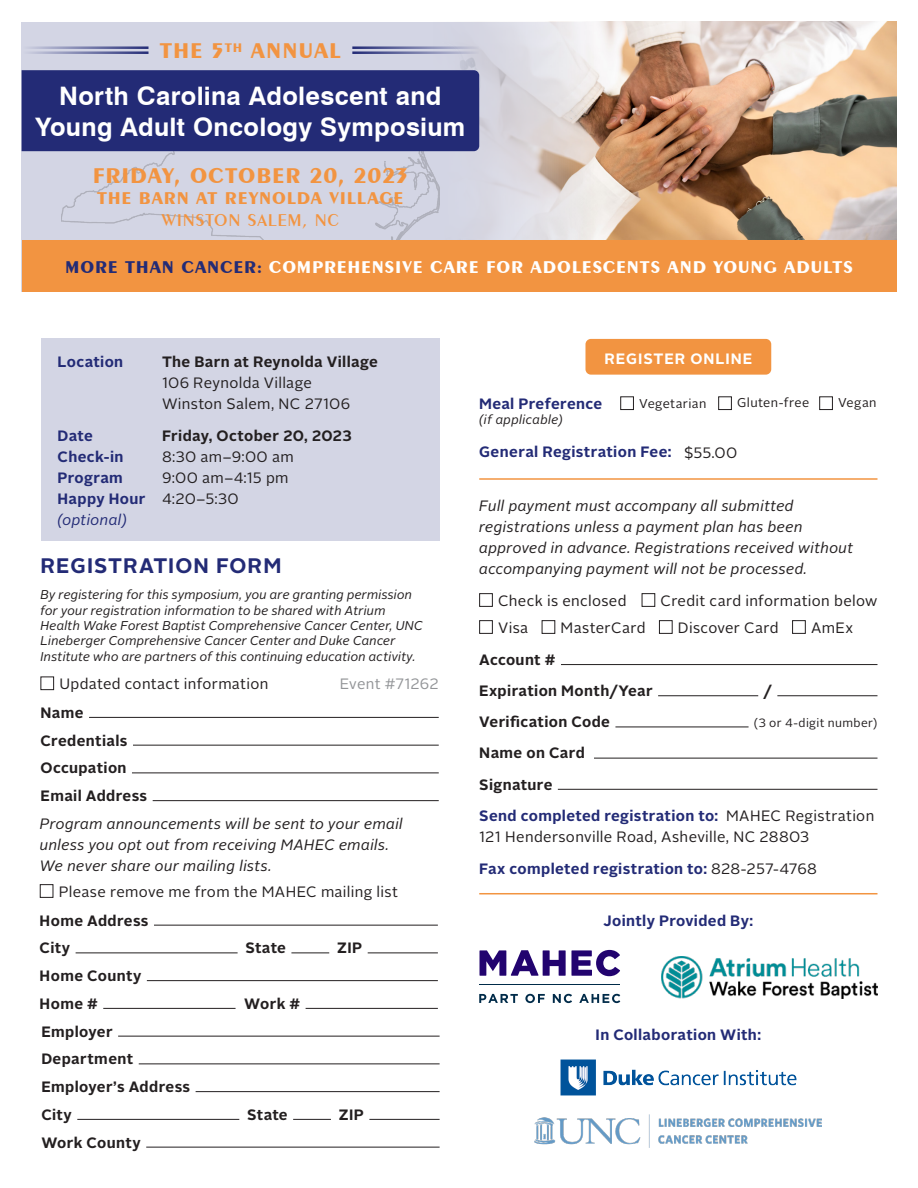
<style>
.page{position:relative;width:918px;height:1188px;background:#fff}
.page>*{position:absolute;margin:0;border:0;box-sizing:border-box;transform-origin:0 0}
.t1{font:700 25.5px/30.6px "Swiss 721 BT";letter-spacing:.01em;color:#fff;text-align:center}
.t2{font:700 22.5px "Exotic 350 BT";letter-spacing:.04em;color:#f29441}
.Heading{font:700 21px "Alright Sans";letter-spacing:.05em;color:#232b76}
.t3{font:700 18px "Exotic 350 BT";letter-spacing:.045em;color:#fff}
.t4{font:700 18px "Exotic 350 BT";letter-spacing:.045em;color:#f29441}
.t5{font:600 18px "Exotic 350 BT";letter-spacing:.045em;color:#f29441}
.Paragraph{font:15px/21px "Alright Sans";letter-spacing:.02em;color:#231f20}
.Paragraph-2{font:italic 15px/21px "Alright Sans";letter-spacing:.02em;color:#231f20}
.Paragraph-3{font:700 15px "Alright Sans";letter-spacing:.025em;color:#231f20}
.Paragraph-4{font:700 15px/21px "Alright Sans";letter-spacing:.025em;color:#232b76}
.Small_Content{font:700 15px "Alright Sans";letter-spacing:.025em;color:#232b76}
.t6{font:700 15px "Alright Sans";letter-spacing:.065em;color:#fff}
.Paragraph-5{font:15px "Alright Sans";letter-spacing:.01em;color:#939598}
.Paragraph-6{font:italic 12.75px/15.3px "Alright Sans";letter-spacing:.01em;color:#231f20}
.Small_Content-2{font:12.75px "Alright Sans";letter-spacing:.03em;color:#231f20}
.Small_Content-3{font:italic 12.75px "Alright Sans";letter-spacing:.025em;color:#231f20}
.t7{font:12px "Alright Sans";letter-spacing:.03em;color:#231f20}
.s1{color:#232b76}
.s2{font-weight:400;font-style:italic}
.s3{font-weight:700}
.s4{font-weight:700;color:#232b76}
.s5{font-weight:400;color:#231f20}
</style>
<div class="page">
<div style="left:41px;top:339px;width:399px;height:202px;background:#d3d5e4"></div>
<div style="left:585px;top:339px;width:186px;height:36px;background:#f29441;border-radius:5px"></div>
<hr style="left:89px;top:717px;width:350px;height:1px;background:#231f20">
<hr style="left:133px;top:745px;width:306px;height:1px;background:#231f20">
<hr style="left:132px;top:773px;width:307px;height:1px;background:#231f20">
<hr style="left:153px;top:800px;width:286px;height:1px;background:#231f20">
<div style="left:40px;top:677px;width:14px;height:13px;border:1px solid #231f20"></div>
<hr style="left:154px;top:925px;width:284px;height:1px;background:#231f20">
<hr style="left:147px;top:980px;width:291px;height:1px;background:#231f20">
<hr style="left:146px;top:1147px;width:294px;height:1px;background:#231f20">
<hr style="left:118px;top:1036px;width:322px;height:1px;background:#231f20">
<hr style="left:139px;top:1064px;width:301px;height:1px;background:#231f20">
<hr style="left:196px;top:1091px;width:244px;height:1px;background:#231f20">
<hr style="left:103px;top:1008px;width:133px;height:1px;background:#231f20">
<hr style="left:306px;top:1008px;width:132px;height:1px;background:#231f20">
<hr style="left:76px;top:953px;width:162px;height:1px;background:#231f20">
<hr style="left:291px;top:953px;width:38px;height:1px;background:#231f20">
<hr style="left:368px;top:953px;width:70px;height:1px;background:#231f20">
<hr style="left:77px;top:1119px;width:162px;height:1px;background:#231f20">
<hr style="left:293px;top:1119px;width:38px;height:1px;background:#231f20">
<hr style="left:369px;top:1119px;width:71px;height:1px;background:#231f20">
<div style="left:40px;top:884px;width:13px;height:14px;border:1px solid #231f20"></div>
<hr style="left:479px;top:478px;width:399px;height:2px;background:#f29441">
<hr style="left:479px;top:893px;width:399px;height:1px;background:#f29441">
<hr style="left:561px;top:664px;width:317px;height:1px;background:#231f20">
<hr style="left:594px;top:758px;width:284px;height:1px;background:#231f20">
<hr style="left:558px;top:789px;width:320px;height:1px;background:#231f20">
<div style="left:479px;top:593px;width:14px;height:14px;border:1px solid #231f20"></div>
<div style="left:642px;top:593px;width:13px;height:14px;border:1px solid #231f20"></div>
<div style="left:479px;top:620px;width:14px;height:14px;border:1px solid #231f20"></div>
<div style="left:542px;top:620px;width:13px;height:14px;border:1px solid #231f20"></div>
<div style="left:659px;top:620px;width:14px;height:14px;border:1px solid #231f20"></div>
<div style="left:792px;top:620px;width:14px;height:14px;border:1px solid #231f20"></div>
<hr style="left:615px;top:727px;width:134px;height:1px;background:#231f20">
<hr style="left:658px;top:695px;width:100px;height:1px;background:#231f20">
<hr style="left:777px;top:695px;width:100px;height:1px;background:#231f20">
<div style="left:620px;top:396px;width:14px;height:14px;border:1px solid #231f20"></div>
<div style="left:819px;top:396px;width:14px;height:14px;border:1px solid #231f20"></div>
<div style="left:718px;top:396px;width:14px;height:14px;border:1px solid #231f20"></div>
<div style="left:22px;top:22px;width:864px;height:270px;background:#d3d5e4"></div>
<img style="left:439px;top:22px;width:457px;height:218px">
<img style="left:61px;top:151px;width:378px;height:89px">
<div style="left:22px;top:70px;width:457px;height:81px;background:#232b76"></div>
<div style="left:22px;top:240px;width:874px;height:52px;background:#f29441"></div>
<hr style="left:22px;top:46px;width:126px;height:3px;background:#232b76">
<hr style="left:22px;top:51px;width:126px;height:3px;background:#232b76">
<hr style="left:352px;top:46px;width:127px;height:3px;background:#232b76">
<hr style="left:352px;top:51px;width:127px;height:3px;background:#232b76">
<hr style="left:480px;top:985px;width:140px;height:1px;background:#002b49">
<svg style="left:479px;top:994px;width:39px;height:9px"></svg>
<svg style="left:525px;top:994px;width:20px;height:9px"></svg>
<svg style="left:553px;top:994px;width:19px;height:9px"></svg>
<svg style="left:579px;top:994px;width:41px;height:9px"></svg>
<svg style="left:480px;top:950px;width:140px;height:26px"></svg>
<img style="left:561px;top:1059px;width:235px;height:36px">
<img style="left:535px;top:1115px;width:287px;height:32px">
<img style="left:662px;top:956px;width:215px;height:42px">
<p class="t2" style="left:160px;top:37px;width:183px">THE 5<sup>TH</sup> ANNUAL</p>
<p class="t1" style="left:35px;top:80px;width:431px">North Carolina Adolescent and<br>Young Adult Oncology Symposium</p>
<p class="t2" style="left:93px;top:162px;width:317px">FRIDAY, OCTOBER 20, 2023</p>
<p class="t4" style="left:97px;top:188px;width:308px">THE BARN AT REYNOLDA VILLAGE</p>
<p class="t5" style="left:162px;top:209px;width:179px">WINSTON SALEM, NC</p>
<p class="t3" style="left:65px;top:256px;width:789px"><span class="s1">MORE THAN CANCER:</span> COMPREHENSIVE CARE FOR ADOLESCENTS AND YOUNG ADULTS</p>
<p class="Paragraph-4" style="left:58px;top:351px;width:67px">Location</p>
<p class="Paragraph-4" style="left:58px;top:425px;width:89px">Date<br>Check-in<br>Program<br>Happy Hour <span class="s2">(optional)</span></p>
<p class="Paragraph" style="left:162px;top:351px;width:217px"><span class="s3">The Barn at Reynolda Village<br></span>106 Reynolda Village<br>Winston Salem, NC 27106</p>
<p class="Paragraph" style="left:162px;top:425px;width:191px"><span class="s3">Friday, October 20, 2023<br></span>8:30 am–9:00 am<br>9:00 am–4:15 pm<br>4:20–5:30</p>
<p class="Heading" style="left:40px;top:551px;width:243px">REGISTRATION FORM</p>
<p class="Paragraph-6" style="left:40px;top:588px;width:384px">By registering for this symposium, you are granting permission for your registration information to be shared with Atrium Health Wake Forest Baptist Comprehensive Cancer Center, UNC Lineberger Comprehensive Cancer Center and Duke Cancer Institute who are partners of this continuing education activity.</p>
<p class="Paragraph" style="left:59px;top:674px;width:210px">Updated contact information</p>
<p class="Paragraph-5" style="left:340px;top:674px;width:100px">Event #71262</p>
<p class="Paragraph-3" style="left:40px;top:702px;width:45px">Name</p>
<p class="Paragraph-3" style="left:40px;top:730px;width:89px">Credentials</p>
<p class="Paragraph-3" style="left:40px;top:758px;width:88px">Occupation</p>
<p class="Paragraph-3" style="left:40px;top:785px;width:108px">Email Address</p>
<p class="Paragraph-2" style="left:40px;top:813px;width:365px">Program announcements will be sent to your email unless you opt out from receiving MAHEC emails.<br>We never share our mailing lists.</p>
<p class="Paragraph" style="left:59px;top:881px;width:341px">Please remove me from the MAHEC mailing list</p>
<p class="Paragraph-3" style="left:40px;top:910px;width:110px">Home Address</p>
<p class="Paragraph-3" style="left:40px;top:937px;width:32px">City</p>
<p class="Paragraph-3" style="left:245px;top:937px;width:42px">State</p>
<p class="Paragraph-3" style="left:337px;top:937px;width:27px">ZIP</p>
<p class="Paragraph-3" style="left:40px;top:965px;width:103px">Home County</p>
<p class="Paragraph-3" style="left:40px;top:993px;width:60px">Home #</p>
<p class="Paragraph-3" style="left:244px;top:993px;width:57px">Work #</p>
<p class="Paragraph-3" style="left:41px;top:1021px;width:73px">Employer</p>
<p class="Paragraph-3" style="left:41px;top:1048px;width:93px">Department</p>
<p class="Paragraph-3" style="left:41px;top:1076px;width:150px">Employer’s Address</p>
<p class="Paragraph-3" style="left:41px;top:1104px;width:32px">City</p>
<p class="Paragraph-3" style="left:247px;top:1104px;width:42px">State</p>
<p class="Paragraph-3" style="left:339px;top:1104px;width:27px">ZIP</p>
<p class="Paragraph-3" style="left:41px;top:1132px;width:101px">Work County</p>
<p class="t6" style="left:604px;top:348px;width:149px">REGISTER ONLINE</p>
<p class="Paragraph-4" style="left:479px;top:393px;width:125px">Meal Preference</p>
<p class="Small_Content-2" style="left:639px;top:395px;width:69px">Vegetarian</p>
<p class="Small_Content-2" style="left:737px;top:394px;width:74px">Gluten-free</p>
<p class="Small_Content-2" style="left:838px;top:393px;width:40px">Vegan</p>
<p class="Small_Content-3" style="left:479px;top:411px;width:85px">(if applicable)</p>
<p class="Paragraph-4" style="left:479px;top:442px;width:194px">General Registration Fee:</p>
<p class="Paragraph" style="left:684px;top:443px;width:55px">$55.00</p>
<p class="Paragraph-2" style="left:479px;top:495px;width:376px">Full payment must accompany all submitted registrations unless a payment plan has been approved in advance. Registrations received without accompanying payment will not be processed.</p>
<p class="Paragraph" style="left:498px;top:590px;width:130px">Check is enclosed</p>
<p class="Paragraph" style="left:661px;top:590px;width:218px">Credit card information below</p>
<p class="Paragraph" style="left:498px;top:617px;width:32px">Visa</p>
<p class="Paragraph" style="left:561px;top:617px;width:86px">MasterCard</p>
<p class="Paragraph" style="left:678px;top:617px;width:102px">Discover Card</p>
<p class="Paragraph" style="left:811px;top:617px;width:44px">AmEx</p>
<p class="Paragraph-3" style="left:479px;top:649px;width:78px">Account #</p>
<p class="Paragraph-3" style="left:479px;top:680px;width:175px">Expiration Month/Year</p>
<p class="Paragraph-3" style="left:764px;top:680px;width:10px">/</p>
<p class="Paragraph-3" style="left:479px;top:712px;width:132px">Verification Code</p>
<p class="t7" style="left:754px;top:715px;width:125px">(3 or 4-digit number)</p>
<p class="Paragraph-3" style="left:479px;top:743px;width:107px">Name on Card</p>
<p class="Paragraph-3" style="left:479px;top:774px;width:75px">Signature</p>
<p class="Paragraph" style="left:479px;top:805px;width:397px"><span class="s4">Send completed registration to:</span> MAHEC Registration<br>121 Hendersonville Road, Asheville, NC 28803</p>
<p class="Paragraph-4" style="left:479px;top:858px;width:339px">Fax completed registration to: <span class="s5">828-257-4768</span></p>
<p class="Small_Content" style="left:603px;top:910px;width:152px">Jointly Provided By:</p>
<p class="Small_Content" style="left:596px;top:1024px;width:167px">In Collaboration With:</p>
</div>
